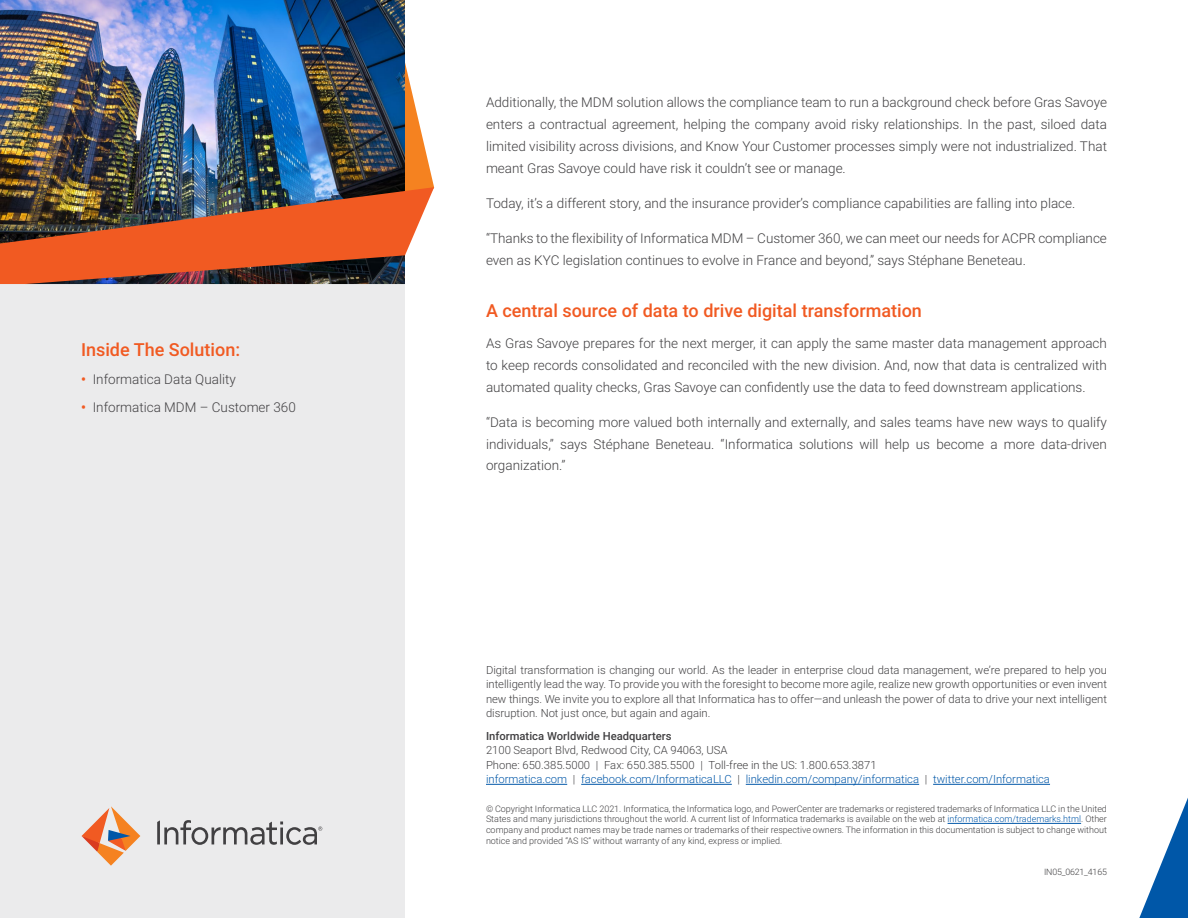
<style>
.page{position:relative;width:1188px;height:918px;background:#fff}
.page>*{position:absolute;margin:0;border:0;box-sizing:border-box;transform-origin:0 0}
.t1{font:500 18px "Roboto";color:#f15a22}
.t2{font:300 13.5px/21.8px "Roboto";color:#414042;text-align:justify}
.t3{font:300 11.25px/14.2px "Roboto";color:#414042;text-align:justify}
.t4{font:500 11.25px "Roboto";color:#414042}
.t5{font:300 9px/10.8px "Roboto";color:#414042;text-align:justify}
.t6{font:300 8.85px "Roboto";letter-spacing:-.02em;color:#414042}
.s1{font-weight:700;color:#f15a22}
.s2{color:#0057a8}
</style>
<div class="page">
<div style="left:0;top:143px;width:405px;height:775px;background:#ebebec"></div>
<img style="left:0;top:0;width:405px;height:44px">
<img style="left:0;top:44px;width:434px;height:241px">
<svg style="left:1139px;top:798px;width:49px;height:120px"></svg>
<hr style="left:486px;top:784px;width:81px;height:1px;background:#0057a8">
<hr style="left:581px;top:784px;width:151px;height:1px;background:#0057a8">
<hr style="left:746px;top:784px;width:173px;height:1px;background:#0057a8">
<hr style="left:933px;top:784px;width:117px;height:1px;background:#0057a8">
<hr style="left:948px;top:823px;width:133px;height:1px;background:#0057a8">
<svg style="left:82px;top:806px;width:58px;height:60px"></svg>
<svg style="left:157px;top:820px;width:165px;height:25px"></svg>
<h1 class="t1" style="left:81px;top:336px;width:161px">Inside The Solution:</h1>
<p class="t2" style="left:81px;top:368px;width:156px"><span class="s1">•</span> Informatica Data Quality</p>
<p class="t2" style="left:81px;top:396px;width:216px"><span class="s1">•</span> Informatica MDM – Customer 360</p>
<p class="t2" style="left:486px;top:91px;width:623px">Additionally, the MDM solution allows the compliance team to run a background check before Gras Savoye enters a contractual agreement, helping the company avoid risky relationships. In the past, siloed data limited visibility across divisions, and Know Your Customer processes simply were not industrialized. That meant Gras Savoye could have risk it couldn’t see or manage.</p>
<p class="t2" style="left:486px;top:192px;width:591px">Today, it’s a different story, and the insurance provider’s compliance capabilities are falling into place.</p>
<p class="t2" style="left:486px;top:227px;width:622px">“Thanks to the flexibility of Informatica MDM – Customer 360, we can meet our needs for ACPR compliance even as KYC legislation continues to evolve in France and beyond,” says Stéphane Beneteau.</p>
<h1 class="t1" style="left:486px;top:298px;width:437px">A central source of data to drive digital transformation</h1>
<p class="t2" style="left:486px;top:332px;width:623px">As Gras Savoye prepares for the next merger, it can apply the same master data management approach to keep records consolidated and reconciled with the new division. And, now that data is centralized with automated quality checks, Gras Savoye can confidently use the data to feed downstream applications.</p>
<p class="t2" style="left:486px;top:411px;width:622px">“Data is becoming more valued both internally and externally, and sales teams have new ways to qualify individuals,” says Stéphane Beneteau. “Informatica solutions will help us become a more data-driven organization.”</p>
<p class="t3" style="left:486px;top:663px;width:623px">Digital transformation is changing our world. As the leader in enterprise cloud data management, we’re prepared to help you intelligently lead the way. To provide you with the foresight to become more agile, realize new growth opportunities or even invent new things. We invite you to explore all that Informatica has to offer—and unleash the power of data to drive your next intelligent disruption. Not just once, but again and again.</p>
<p class="t4" style="left:486px;top:728px;width:187px">Informatica Worldwide Headquarters</p>
<p class="t3" style="left:486px;top:743px;width:566px;text-align:left">2100 Seaport Blvd, Redwood City, CA 94063, USA<br>Phone: 650.385.5000 | Fax: 650.385.5500 | Toll-free in the US: 1.800.653.3871<br><span class="s2">informatica.com</span> | <span class="s2">facebook.com/InformaticaLLC</span> | <span class="s2">linkedin.com/company/informatica</span> | <span class="s2">twitter.com/Informatica</span></p>
<p class="t5" style="left:486px;top:803px;width:623px">© Copyright Informatica LLC 2021. Informatica, the Informatica logo, and PowerCenter are trademarks or registered trademarks of Informatica LLC in the United States and many jurisdictions throughout the world. A current list of Informatica trademarks is available on the web at <span class="s2">informatica.com/trademarks.html</span>. Other company and product names may be trade names or trademarks of their respective owners. The information in this documentation is subject to change without notice and provided “AS IS” without warranty of any kind, express or implied.</p>
<p class="t6" style="left:1044px;top:866px;width:64px">IN05_0621_4165</p>
</div>
